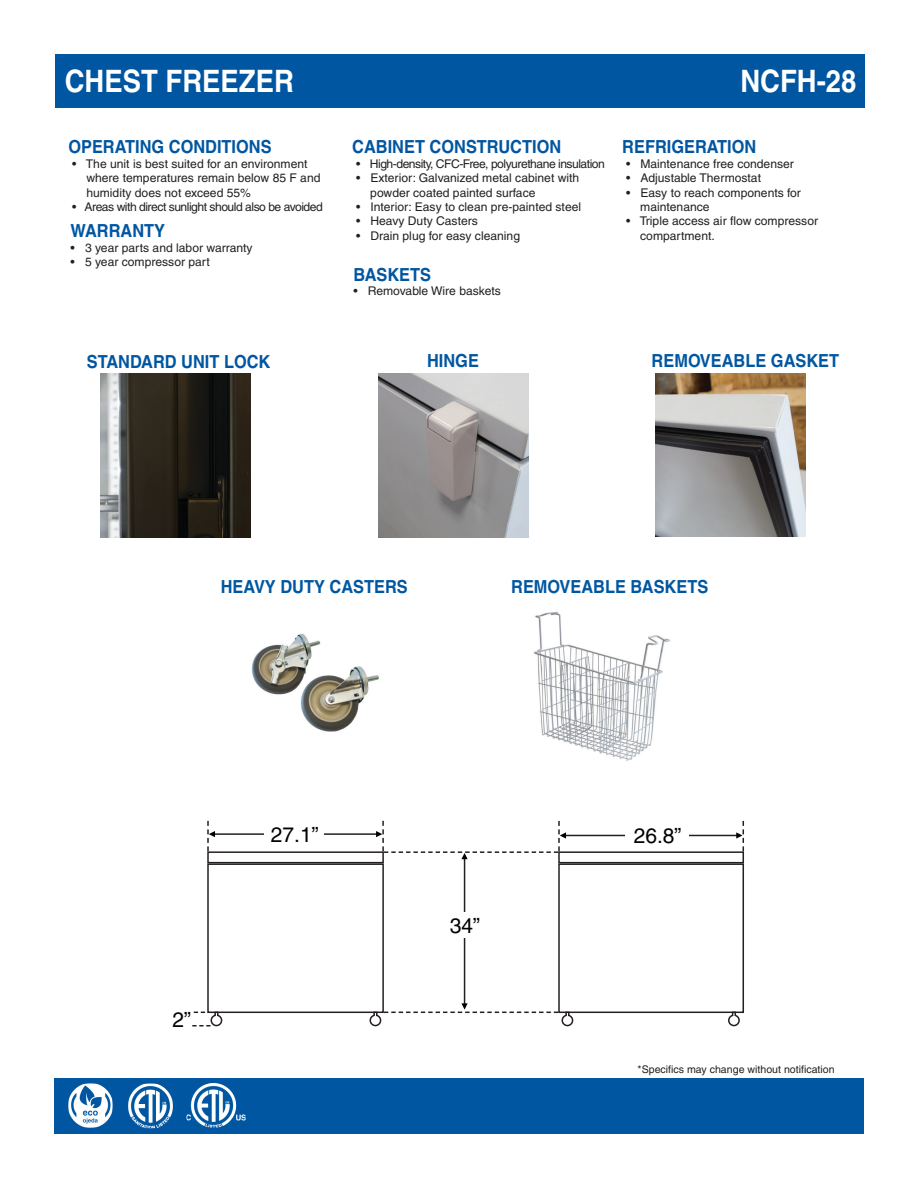
<style>
.page{position:relative;width:918px;height:1188px;background:#fff}
.page>*{position:absolute;margin:0;border:0;box-sizing:border-box;transform-origin:0 0}
.t1{font:700 30.9px "Helvetica";color:#fff;scale:.89 1}
.t2{font:21px "Helvetica";color:#010203}
.t3{font:700 18px "Helvetica";color:#0056a1;scale:.91 1}
.t4{font:700 18px "Helvetica";color:#0057a1;scale:.91 1}
.t5{font:12px/14.4px "Helvetica";color:#231f20}
.t6{font:12px "Helvetica";letter-spacing:-.04em;color:#231f20}
.t7{font:10.5px "Helvetica";color:#231f20}
</style>
<div class="page">
<div style="left:56px;top:54px;width:810px;height:53px;background:#0056a1"></div>
<div style="left:54px;top:1078px;width:810px;height:56px;background:#0056a1"></div>
<img style="left:128px;top:1084px;width:45px;height:44px">
<img style="left:68px;top:1083px;width:45px;height:45px">
<img style="left:187px;top:1083px;width:59px;height:45px">
<img style="left:379px;top:374px;width:149px;height:163px">
<img style="left:251px;top:633px;width:128px;height:99px">
<img style="left:656px;top:373px;width:149px;height:164px">
<img style="left:534px;top:611px;width:136px;height:150px">
<img style="left:100px;top:374px;width:150px;height:163px">
<hr style="left:689px;top:835px;width:49px;height:1px;background:#231f20">
<hr style="left:564px;top:835px;width:62px;height:1px;background:#231f20">
<svg style="left:736px;top:821px;width:8px;height:30px"></svg>
<hr style="left:464px;top:857px;width:1px;height:149px;background:#231f20">
<div style="left:438px;top:913px;width:53px;height:25px;background:#fff"></div>
<hr style="left:314px;top:833px;width:64px;height:2px;background:#231f20">
<hr style="left:214px;top:833px;width:62px;height:2px;background:#231f20">
<svg style="left:207px;top:821px;width:8px;height:30px"></svg>
<svg style="left:376px;top:821px;width:190px;height:38px"></svg>
<div style="left:265px;top:826px;width:59px;height:16px;background:#fff"></div>
<div style="left:207px;top:863px;width:177px;height:150px;border:2px solid #231f20"></div>
<div style="left:208px;top:852px;width:175px;height:11px;background:#fff"></div>
<div style="left:207px;top:851px;width:177px;height:12px;border:2px solid #231f20"></div>
<div style="left:558px;top:863px;width:186px;height:150px;border:2px solid #231f20"></div>
<div style="left:559px;top:852px;width:184px;height:11px;background:#fff"></div>
<div style="left:558px;top:851px;width:186px;height:12px;border:2px solid #231f20"></div>
<svg style="left:192px;top:1011px;width:31px;height:16px"></svg>
<svg style="left:369px;top:1003px;width:205px;height:24px"></svg>
<svg style="left:727px;top:1011px;width:14px;height:16px"></svg>
<p class="t1" style="left:65px;top:62px;width:259px">CHEST FREEZER</p>
<p class="t1" style="left:740px;top:62px;width:132px">NCFH-28</p>
<p class="t3" style="left:68px;top:136px;width:225px">OPERATING CONDITIONS</p>
<p class="t5" style="left:86px;top:156px;width:236px;text-indent:-14px">• The unit is best suited for an environment where temperatures remain below 85 F and humidity does not exceed 55%</p>
<p class="t6" style="left:72px;top:200px;width:252px">• Areas with direct sunlight should also be avoided</p>
<p class="t3" style="left:71px;top:220px;width:105px">WARRANTY</p>
<p class="t5" style="left:71px;top:240px;width:184px">• 3 year parts and labor warranty</p>
<p class="t5" style="left:71px;top:255px;width:141px">• 5 year compressor part</p>
<p class="t3" style="left:87px;top:350px;width:203px">STANDARD UNIT LOCK</p>
<p class="t3" style="left:352px;top:136px;width:231px">CABINET CONSTRUCTION</p>
<p class="t6" style="left:356px;top:157px;width:250px">• High-density, CFC-Free, polyurethane insulation</p>
<p class="t5" style="left:370px;top:171px;width:211px;text-indent:-14px">• Exterior: Galvanized metal cabinet with powder coated painted surface</p>
<p class="t5" style="left:356px;top:200px;width:227px">• Interior: Easy to clean pre-painted steel</p>
<p class="t5" style="left:356px;top:214px;width:123px">• Heavy Duty Casters</p>
<p class="t5" style="left:356px;top:228px;width:166px">• Drain plug for easy cleaning</p>
<p class="t3" style="left:353px;top:263px;width:87px">BASKETS</p>
<p class="t5" style="left:353px;top:284px;width:149px">• Removable Wire baskets</p>
<p class="t3" style="left:622px;top:136px;width:149px">REFRIGERATION</p>
<p class="t5" style="left:626px;top:156px;width:169px">• Maintenance free condenser</p>
<p class="t5" style="left:626px;top:171px;width:137px">• Adjustable Thermostat</p>
<p class="t5" style="left:640px;top:185px;width:162px;text-indent:-14px">• Easy to reach components for maintenance</p>
<p class="t5" style="left:640px;top:214px;width:179px;text-indent:-14px">• Triple access air flow compressor compartment.</p>
<p class="t4" style="left:427px;top:350px;width:59px">HINGE</p>
<p class="t4" style="left:652px;top:350px;width:208px">REMOVEABLE GASKET</p>
<p class="t4" style="left:221px;top:575px;width:207px">HEAVY DUTY CASTERS</p>
<p class="t4" style="left:511px;top:576px;width:218px">REMOVEABLE BASKETS</p>
<p class="t2" style="left:172px;top:1007px;width:20px">2”</p>
<p class="t2" style="left:271px;top:822px;width:49px">27.1”</p>
<p class="t2" style="left:450px;top:914px;width:32px">34”</p>
<p class="t2" style="left:634px;top:823px;width:49px">26.8”</p>
<p class="t7" style="left:638px;top:1063px;width:199px">*Specifics may change without notification</p>
</div>
